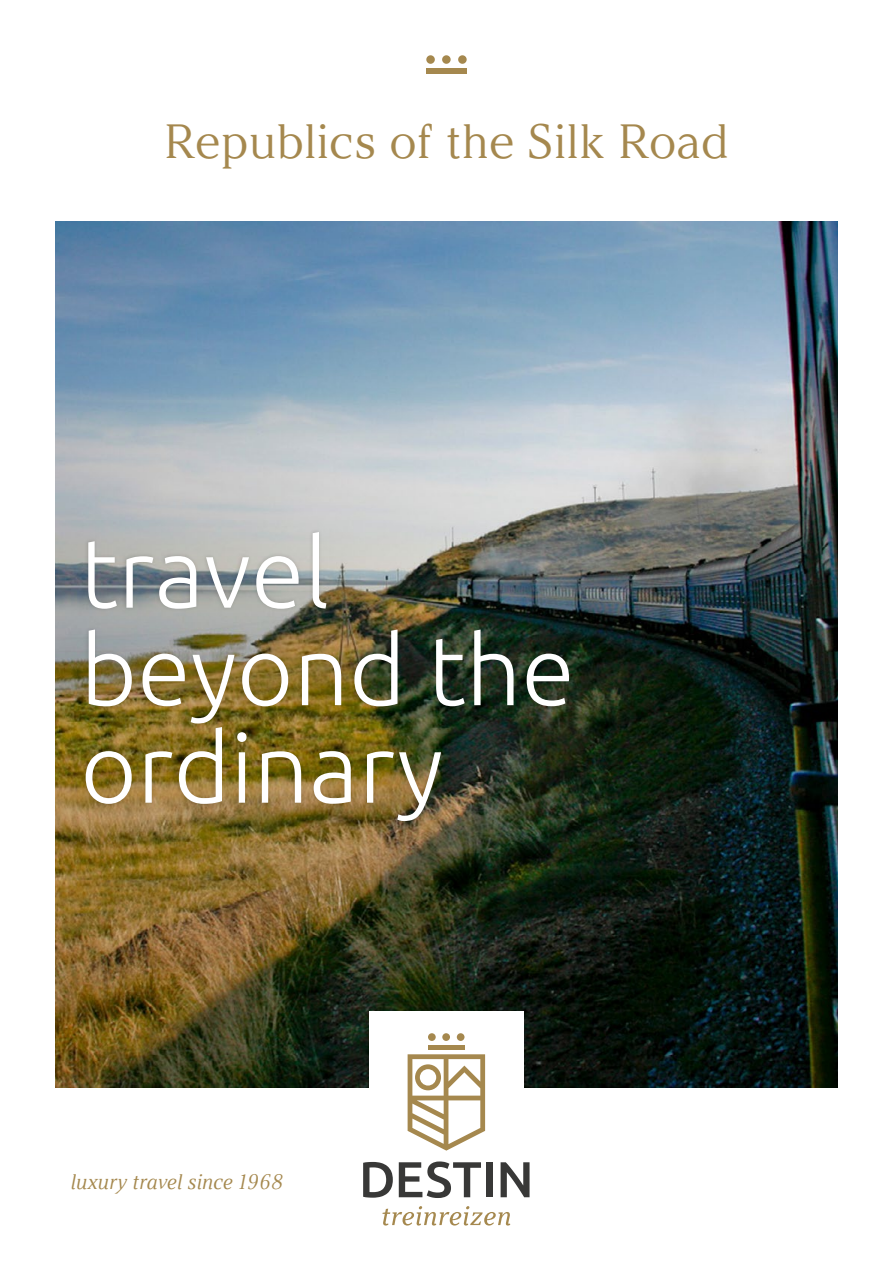
<style>
.page{position:relative;width:893px;height:1263px;background:#fff}
.page>*{position:absolute;margin:0;border:0;box-sizing:border-box;transform-origin:0 0}
.t1{font:300 97.5px/97.5px "Ubuntu";color:#fff}
.t2{font:48px "Argesta Display";color:#a5884e}
.t3{font:italic 21px "Argesta Display";color:#a5884e}
</style>
<div class="page">
<img style="left:56px;top:222px;width:782px;height:631px">
<img style="left:56px;top:853px;width:782px;height:235px">
<div style="left:369px;top:1011px;width:155px;height:230px;background:#fff"></div>
<div style="left:82px;top:528px;width:491px;height:296px;background:#000;opacity:.15"></div>
<div style="left:426px;top:55px;width:9px;height:9px;background:#a5884e;border-radius:50%"></div>
<div style="left:442px;top:55px;width:9px;height:9px;background:#a5884e;border-radius:50%"></div>
<div style="left:458px;top:55px;width:9px;height:9px;background:#a5884e;border-radius:50%"></div>
<div style="left:426px;top:68px;width:40px;height:5px;background:#a5884e"></div>
<svg style="left:363px;top:1162px;width:30px;height:36px"></svg>
<svg style="left:399px;top:1161px;width:82px;height:37px"></svg>
<div style="left:486px;top:1162px;width:6px;height:35px;background:#383837"></div>
<svg style="left:501px;top:1162px;width:29px;height:35px"></svg>
<div style="left:428px;top:1033px;width:8px;height:8px;background:#a5884e;border-radius:50%"></div>
<div style="left:442px;top:1033px;width:8px;height:8px;background:#a5884e;border-radius:50%"></div>
<div style="left:457px;top:1033px;width:7px;height:8px;background:#a5884e;border-radius:50%"></div>
<hr style="left:428px;top:1045px;width:36px;height:4px;background:#a5884e">
<svg style="left:408px;top:1054px;width:77px;height:96px"></svg>
<svg style="left:382px;top:1206px;width:128px;height:19px"></svg>
<p class="t2" style="left:164px;top:113px;width:567px">Republics of the Silk Road</p>
<p class="t1" style="left:80px;top:522px;width:496px">travel beyond the ordinary</p>
<p class="t3" style="left:70px;top:1169px;width:214px">luxury travel since 1968</p>
</div>
